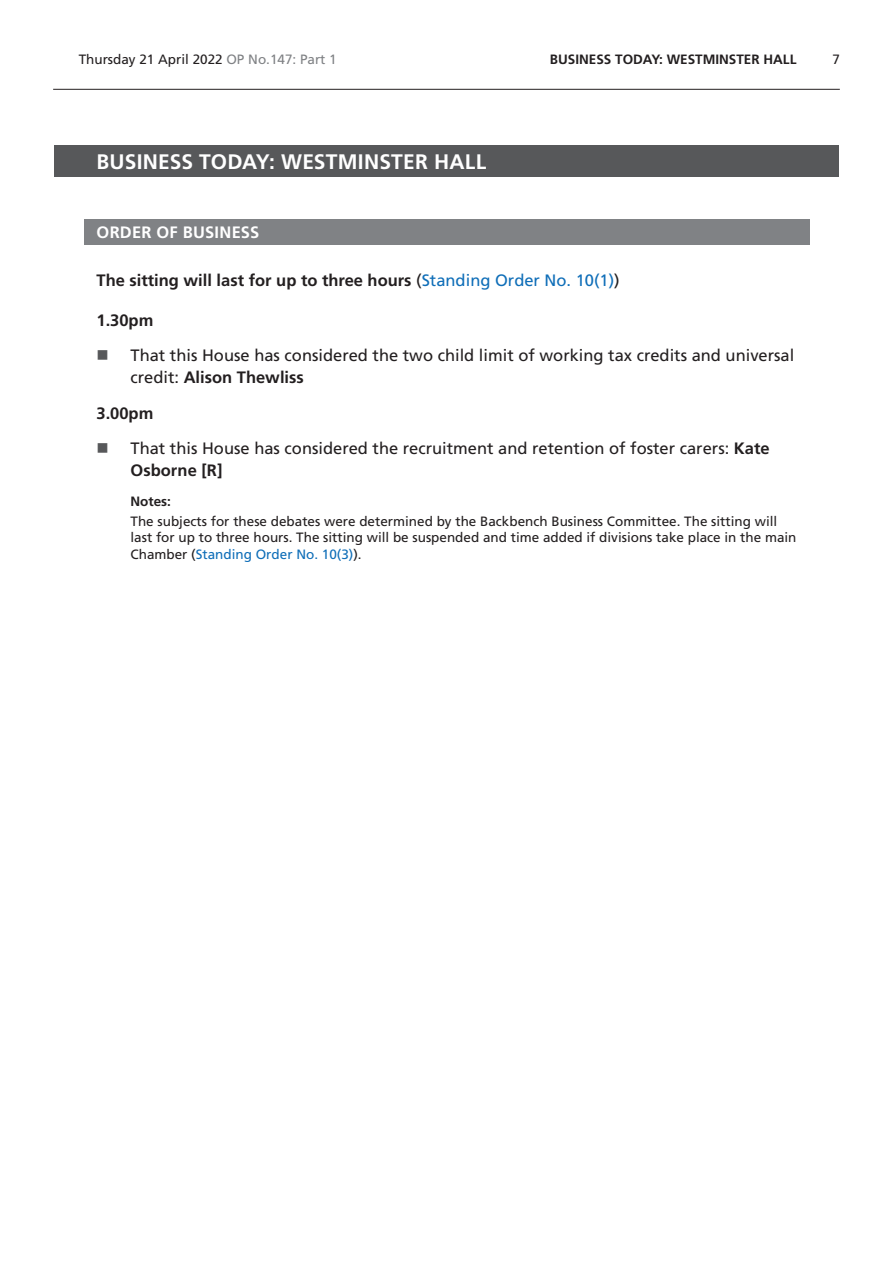
<style>
.page{position:relative;width:893px;height:1263px;background:#fff}
.page>*{position:absolute;margin:0;border:0;box-sizing:border-box;transform-origin:0 0}
.Heading1Grey{font:700 21px "Frutiger LT Std";letter-spacing:.01em;color:#fff}
.t1{font:16.5px/22.5px "Frutiger LT Std";color:#231f20}
.BoldTimingHeading{font:700 16.5px "Frutiger LT Std";color:#231f20}
.Heading2Grey{font:700 16.5px "Frutiger LT Std";letter-spacing:.015em;color:#fff}
.NotesText{font:13.5px/16.5px "Frutiger LT Std";color:#231f20}
.NotesTag{font:700 13.5px "Frutiger LT Std";color:#231f20}
.s1{color:#808285}
.s2{font-weight:400}
.s3{font-weight:400;color:#0f6eb8}
.s4{font-weight:700}
.s5{color:#0f6eb8}
</style>
<div class="page">
<hr style="left:53px;top:89px;width:787px;height:1px;background:#231f20">
<div style="left:54px;top:146px;width:785px;height:31px;background:#57585a"></div>
<div style="left:84px;top:219px;width:725px;height:25px;background:#808285"></div>
<p class="NotesText" style="left:79px;top:51px;width:260px">Thursday 21 April 2022 <span class="s1">OP No.147: Part 1</span></p>
<p class="NotesTag" style="left:550px;top:52px;width:17px">Business</p>
<p class="NotesTag" style="left:615px;top:52px;width:28px">Today</p>
<p class="NotesTag" style="left:659px;top:52px;width:30px">: Westminster</p>
<p class="NotesTag" style="left:763px;top:52px;width:19px">Hall</p>
<p class="NotesText" style="left:832px;top:51px;width:9px">7</p>
<h2 class="Heading1Grey" style="left:97px;top:149px;width:391px">BUSINESS TODAY: WESTMINSTER HALL</h2>
<h2 class="Heading2Grey" style="left:97px;top:223px;width:164px">ORDER OF BUSINESS</h2>
<p class="BoldTimingHeading" style="left:97px;top:271px;width:525px">The sitting will last for up to three hours <span class="s2">(</span><span class="s3">Standing Order No. 10(1)</span><span class="s2">)</span></p>
<p class="BoldTimingHeading" style="left:97px;top:310px;width:58px">1.30pm</p>
<p class="t1" style="left:131px;top:344px;width:665px">That this House has considered the two child limit of working tax credits and universal credit: <span class="s4">Alison Thewliss</span></p>
<p class="BoldTimingHeading" style="left:97px;top:403px;width:58px">3.00pm</p>
<p class="t1" style="left:131px;top:437px;width:641px">That this House has considered the recruitment and retention of foster carers: <span class="s4">Kate<br>Osborne [R]</span></p>
<p class="NotesTag" style="left:131px;top:494px;width:42px">Notes:</p>
<p class="NotesText" style="left:131px;top:513px;width:667px">The subjects for these debates were determined by the Backbench Business Committee. The sitting will last for up to three hours. The sitting will be suspended and time added if divisions take place in the main<br>Chamber (<span class="s5">Standing Order No. 10(3)</span>).</p>
</div>
